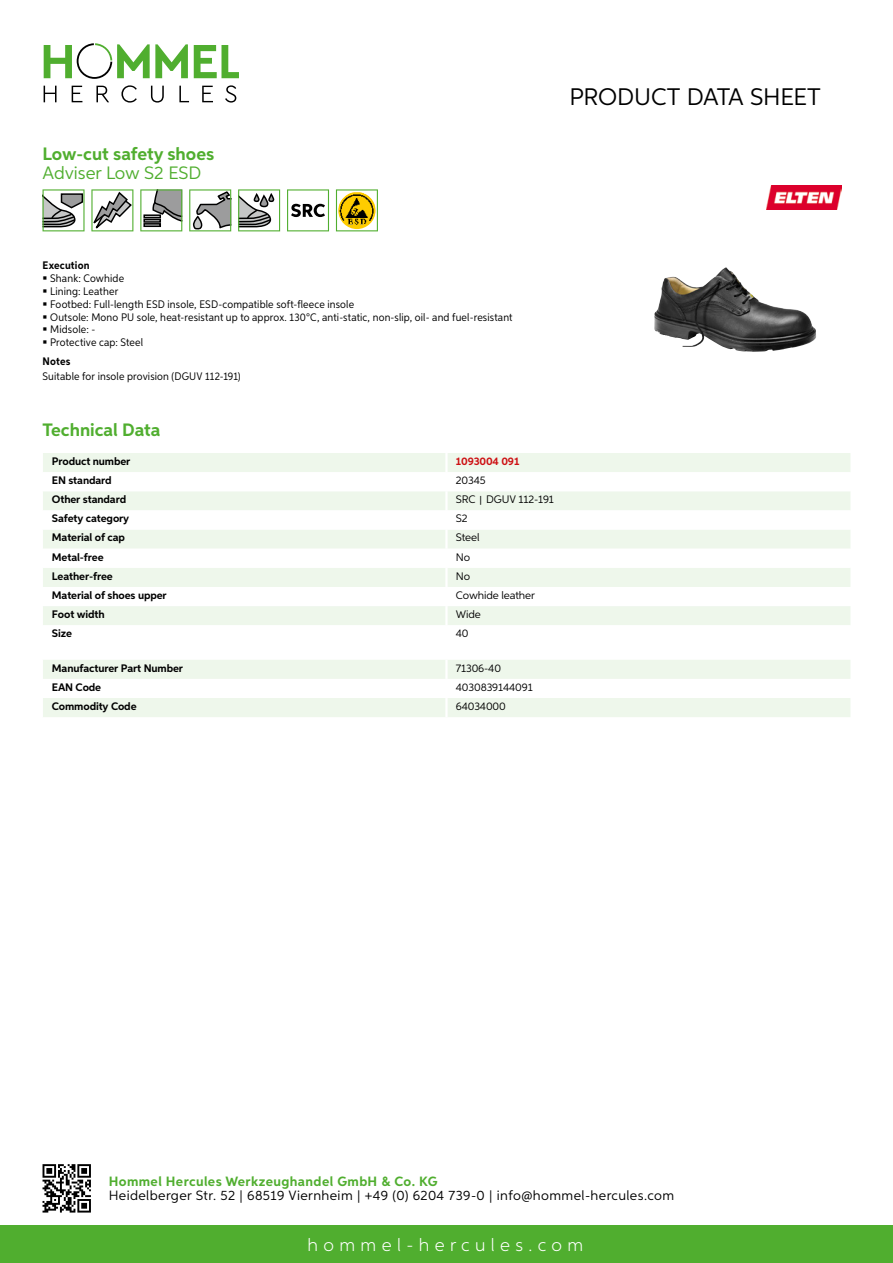
<style>
.page{position:relative;width:893px;height:1263px;background:#fff}
.page>*{position:absolute;margin:0;border:0;box-sizing:border-box;transform-origin:0 0}
.t1{font:24px "Aspira";letter-spacing:-.01em;color:#000}
.t2{font:700 18px "Aspira";color:#50ae2f}
.t3{font:300 18px "Aspira";letter-spacing:.3em;color:#fff}
.t4{font:18px "Aspira";color:#50ae2f}
.t5{font:13.5px "Aspira";letter-spacing:.03em;color:#000}
.t6{font:700 13.5px "Aspira";letter-spacing:.03em;color:#50ae2f}
.t7{font:10.95px/12.8px "Aspira Nar";letter-spacing:.015em;color:#000}
.t8{font:700 10.95px "Aspira";letter-spacing:-.01em;color:#000}
.t9{font:10.95px "Aspira";letter-spacing:-.01em;color:#000}
.t10{font:700 10.95px "Aspira Nar";letter-spacing:.015em;color:#000}
.t11{font:700 10.95px "Aspira";letter-spacing:-.01em;color:#cd1013}
.s1{font-family:"Wuerth Global";font-size:10.5px}
</style>
<div class="page">
<div style="left:0;top:1226px;width:893px;height:37px;background:#50ae2f"></div>
<svg style="left:43px;top:1164px;width:48px;height:48px"></svg>
<svg style="left:194px;top:45px;width:45px;height:33px"></svg>
<svg style="left:44px;top:43px;width:144px;height:36px"></svg>
<svg style="left:44px;top:86px;width:13px;height:16px"></svg>
<svg style="left:72px;top:86px;width:10px;height:16px"></svg>
<svg style="left:96px;top:86px;width:13px;height:16px"></svg>
<svg style="left:121px;top:85px;width:16px;height:18px"></svg>
<svg style="left:151px;top:86px;width:13px;height:17px"></svg>
<svg style="left:179px;top:86px;width:10px;height:16px"></svg>
<svg style="left:202px;top:86px;width:11px;height:16px"></svg>
<svg style="left:225px;top:85px;width:11px;height:18px"></svg>
<div style="left:43px;top:453px;width:807px;height:19px;background:#eef7eb"></div>
<svg style="left:43px;top:491px;width:807px;height:134px;fill:#eef7eb"></svg>
<hr style="left:445px;top:453px;width:3px;height:19px;background:#fff">
<hr style="left:445px;top:491px;width:3px;height:19px;background:#fff">
<hr style="left:445px;top:510px;width:3px;height:19px;background:#fff">
<hr style="left:445px;top:529px;width:3px;height:20px;background:#fff">
<hr style="left:445px;top:549px;width:3px;height:19px;background:#fff">
<hr style="left:445px;top:568px;width:3px;height:19px;background:#fff">
<hr style="left:445px;top:587px;width:3px;height:19px;background:#fff">
<hr style="left:445px;top:606px;width:3px;height:19px;background:#fff">
<svg style="left:43px;top:660px;width:807px;height:57px"></svg>
<hr style="left:445px;top:698px;width:3px;height:19px;background:#fff">
<svg style="left:43px;top:189px;width:90px;height:42px"></svg>
<svg style="left:140px;top:189px;width:42px;height:42px"></svg>
<svg style="left:189px;top:189px;width:42px;height:42px"></svg>
<svg style="left:238px;top:189px;width:42px;height:42px"></svg>
<svg style="left:287px;top:189px;width:42px;height:42px"></svg>
<svg style="left:336px;top:189px;width:42px;height:42px"></svg>
<img style="left:654px;top:267px;width:162px;height:85px">
<img style="left:766px;top:185px;width:76px;height:24px">
<h2 class="t2" style="left:43px;top:142px;width:173px">Low-cut safety shoes</h2>
<h2 class="t4" style="left:43px;top:162px;width:158px">Adviser Low S2 ESD</h2>
<h1 class="t1" style="left:569px;top:82px;width:253px">Product data sh eet</h1>
<p class="t10" style="left:43px;top:259px;width:49px">Execution</p>
<p class="t7" style="left:50px;top:272px;width:464px">Shank: Cowhide<br>Lining: Leather<br>Footbed: Full-length ESD insole, ESD-compatible soft-fleece insole<br>Outsole: Mono PU sole, heat-resistant up to approx. 130°C, anti-static, non-slip, oil- and fuel-resistant Midsole: -<br>Protective cap: Steel</p>
<p class="t10" style="left:43px;top:355px;width:29px">Notes</p>
<p class="t7" style="left:43px;top:370px;width:200px">Suitable for insole provision (DGUV 112-191)</p>
<h2 class="t2" style="left:43px;top:419px;width:120px">Technical Data</h2>
<p class="t8" style="left:52px;top:454px;width:80px">Product number</p>
<p class="t11" style="left:456px;top:454px;width:65px">1093004 091</p>
<p class="t8" style="left:52px;top:474px;width:61px">EN standard</p>
<p class="t9" style="left:456px;top:474px;width:31px">20345</p>
<p class="t8" style="left:52px;top:493px;width:76px">Other standard</p>
<p class="t9" style="left:456px;top:493px;width:100px">SRC <span class="s1">|</span> DGUV 112-191</p>
<p class="t8" style="left:52px;top:512px;width:79px">Safety category</p>
<p class="t9" style="left:456px;top:512px;width:13px">S2</p>
<p class="t8" style="left:52px;top:531px;width:75px">Material of cap</p>
<p class="t9" style="left:456px;top:531px;width:25px">Steel</p>
<p class="t8" style="left:52px;top:550px;width:53px">Metal-free</p>
<p class="t9" style="left:456px;top:550px;width:16px">No</p>
<p class="t8" style="left:52px;top:569px;width:62px">Leather-free</p>
<p class="t9" style="left:456px;top:569px;width:16px">No</p>
<p class="t8" style="left:52px;top:588px;width:116px">Material of shoes upper</p>
<p class="t9" style="left:456px;top:588px;width:81px">Cowhide leather</p>
<p class="t8" style="left:52px;top:607px;width:54px">Foot width</p>
<p class="t9" style="left:456px;top:608px;width:27px">Wide</p>
<p class="t8" style="left:52px;top:627px;width:22px">Size</p>
<p class="t9" style="left:456px;top:627px;width:14px">40</p>
<p class="t8" style="left:52px;top:661px;width:133px">Manufacturer Part Number</p>
<p class="t9" style="left:456px;top:661px;width:47px">71306-40</p>
<p class="t8" style="left:52px;top:680px;width:51px">EAN Code</p>
<p class="t9" style="left:456px;top:680px;width:78px">4030839144091</p>
<p class="t8" style="left:52px;top:699px;width:86px">Commodity Code</p>
<p class="t9" style="left:456px;top:699px;width:52px">64034000</p>
<p class="t6" style="left:109px;top:1172px;width:330px">Hommel Hercules Werkzeughandel GmbH &amp; Co. KG</p>
<p class="t5" style="left:109px;top:1187px;width:567px">Heidelberger Str. 52 | 68519 Viernheim | +49 (0) 6204 739-0 | info@hommel-hercules.com</p>
<h2 class="t3" style="left:307px;top:1234px;width:277px">hommel-hercules.com</h2>
</div>
